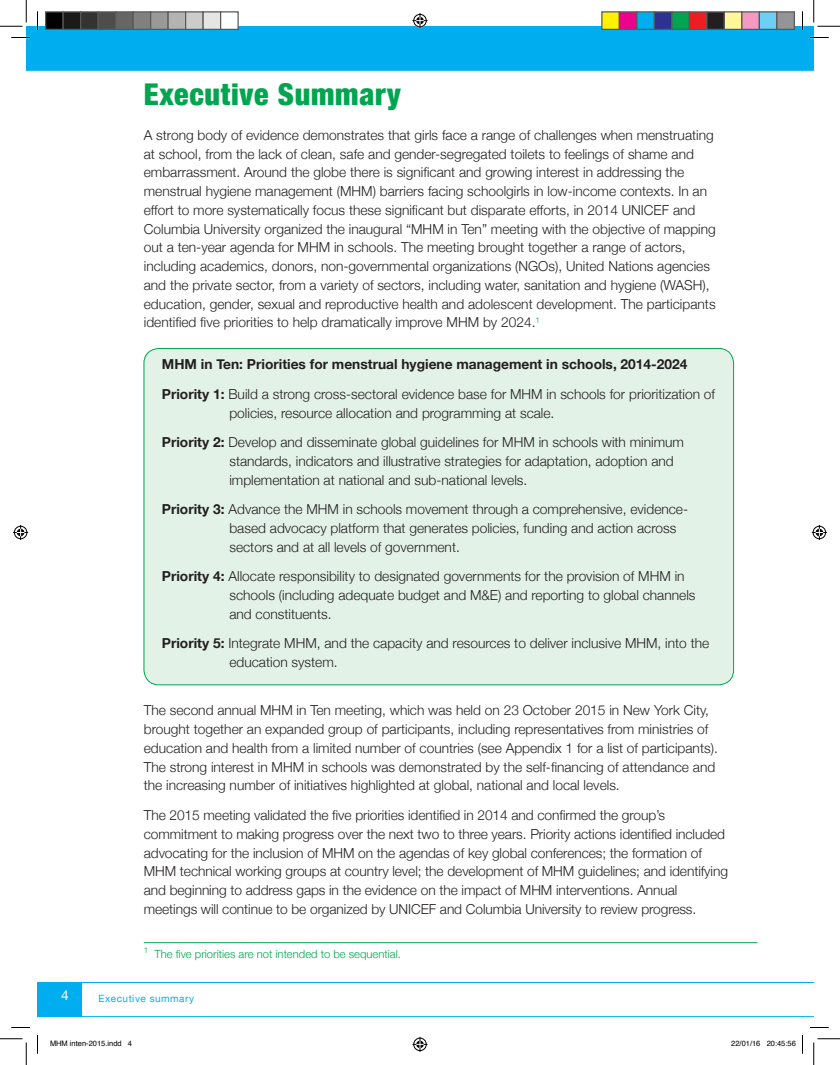
<style>
.page{position:relative;width:840px;height:1065px;background:#fff}
.page>*{position:absolute;margin:0;border:0;box-sizing:border-box;transform-origin:0 0}
.t1{font:900 condensed 30px "Helvetica Neue";letter-spacing:.025em;color:#00a54f}
.t2{font:300 13.75px/18.8px "Helvetica Neue";color:#231f20}
.t3{font:700 13.75px/29.5px "Helvetica Neue";color:#231f20}
.t4{font:13.75px "Helvetica Neue";color:#fff}
.t5{font:300 11.25px "Helvetica Neue";color:#00a54f}
.t6{font:10px "Helvetica Neue";letter-spacing:.05em;color:#00aeef}
.t7{font:7.5px "Helvetica";color:#000}
.s1{font-weight:300}
.s2{font-weight:700}
</style>
<div class="page">
<hr style="left:26px;top:70px;width:776px;height:1px;background:#00aeef">
<div style="left:26px;top:26px;width:776px;height:43px;background:#00aeef"></div>
<svg style="left:37px;top:982px;width:777px;height:35px"></svg>
<svg style="left:802px;top:70px;width:12px;height:1px"></svg>
<div style="left:802px;top:26px;width:12px;height:43px;background:#00aeef"></div>
<div style="left:144px;top:348px;width:590px;height:337px;background:#e3f2e7"></div>
<hr style="left:144px;top:942px;width:614px;height:1px;background:#00a54f">
<svg style="left:11px;top:37px;width:19px;height:1px"></svg>
<svg style="left:810px;top:37px;width:19px;height:1px"></svg>
<svg style="left:11px;top:1027px;width:19px;height:1px"></svg>
<svg style="left:810px;top:1027px;width:19px;height:1px"></svg>
<svg style="left:37px;top:11px;width:1px;height:19px"></svg>
<svg style="left:37px;top:1035px;width:1px;height:19px"></svg>
<svg style="left:802px;top:11px;width:1px;height:19px"></svg>
<svg style="left:802px;top:1035px;width:1px;height:19px"></svg>
<svg style="left:0;top:0;width:27px;height:27px"></svg>
<svg style="left:0;top:1039px;width:27px;height:26px"></svg>
<svg style="left:814px;top:0;width:26px;height:27px"></svg>
<svg style="left:814px;top:1039px;width:26px;height:26px"></svg>
<svg style="left:412px;top:13px;width:16px;height:15px"></svg>
<svg style="left:412px;top:1037px;width:16px;height:15px"></svg>
<svg style="left:13px;top:525px;width:15px;height:15px"></svg>
<svg style="left:812px;top:525px;width:15px;height:15px"></svg>
<div style="left:46px;top:12px;width:17px;height:17px;background:#000"></div>
<div style="left:45px;top:11px;width:19px;height:19px;border:1px solid #595959"></div>
<div style="left:63px;top:12px;width:18px;height:17px;background:#1a1a1a"></div>
<div style="left:62px;top:11px;width:19px;height:19px;border:1px solid #595959"></div>
<div style="left:81px;top:12px;width:17px;height:17px;background:#333"></div>
<div style="left:80px;top:11px;width:19px;height:19px;border:1px solid #595959"></div>
<div style="left:98px;top:12px;width:18px;height:17px;background:#4d4d4d"></div>
<div style="left:98px;top:11px;width:18px;height:19px;border:1px solid #595959"></div>
<div style="left:116px;top:12px;width:17px;height:17px;background:#666"></div>
<div style="left:115px;top:11px;width:19px;height:19px;border:1px solid #595959"></div>
<div style="left:133px;top:12px;width:18px;height:17px;background:#808080"></div>
<div style="left:132px;top:11px;width:19px;height:19px;border:1px solid #595959"></div>
<div style="left:151px;top:12px;width:17px;height:17px;background:#999"></div>
<div style="left:150px;top:11px;width:19px;height:19px;border:1px solid #595959"></div>
<div style="left:168px;top:12px;width:18px;height:17px;background:#b3b3b3"></div>
<div style="left:168px;top:11px;width:18px;height:19px;border:1px solid #595959"></div>
<div style="left:186px;top:12px;width:17px;height:17px;background:#ccc"></div>
<div style="left:185px;top:11px;width:19px;height:19px;border:1px solid #595959"></div>
<div style="left:203px;top:12px;width:18px;height:17px;background:#e5e5e5"></div>
<div style="left:202px;top:11px;width:19px;height:19px;border:1px solid #595959"></div>
<div style="left:221px;top:12px;width:17px;height:17px;background:#fff"></div>
<div style="left:220px;top:11px;width:19px;height:19px;border:1px solid #595959"></div>
<div style="left:602px;top:12px;width:17px;height:17px;background:#fff101"></div>
<div style="left:601px;top:11px;width:19px;height:19px;border:1px solid #595959"></div>
<div style="left:619px;top:12px;width:18px;height:17px;background:#ed028c"></div>
<div style="left:619px;top:11px;width:19px;height:19px;border:1px solid #595959"></div>
<div style="left:637px;top:12px;width:17px;height:17px;background:#00aeef"></div>
<div style="left:636px;top:11px;width:19px;height:19px;border:1px solid #595959"></div>
<div style="left:654px;top:12px;width:18px;height:17px;background:#2e3092"></div>
<div style="left:654px;top:11px;width:18px;height:19px;border:1px solid #595959"></div>
<div style="left:672px;top:12px;width:17px;height:17px;background:#00a54f"></div>
<div style="left:671px;top:11px;width:19px;height:19px;border:1px solid #595959"></div>
<div style="left:689px;top:12px;width:18px;height:17px;background:#ee1d23"></div>
<div style="left:689px;top:11px;width:19px;height:19px;border:1px solid #595959"></div>
<div style="left:707px;top:12px;width:17px;height:17px;background:#231f20"></div>
<div style="left:706px;top:11px;width:19px;height:19px;border:1px solid #595959"></div>
<div style="left:724px;top:12px;width:18px;height:17px;background:#fff79a"></div>
<div style="left:724px;top:11px;width:18px;height:19px;border:1px solid #595959"></div>
<div style="left:742px;top:12px;width:17px;height:17px;background:#f499c2"></div>
<div style="left:741px;top:11px;width:19px;height:19px;border:1px solid #595959"></div>
<div style="left:759px;top:12px;width:18px;height:17px;background:#6bcff6"></div>
<div style="left:759px;top:11px;width:19px;height:19px;border:1px solid #595959"></div>
<div style="left:777px;top:12px;width:17px;height:17px;background:#939598"></div>
<div style="left:776px;top:11px;width:19px;height:19px;border:1px solid #595959"></div>
<h1 class="t1" style="left:144px;top:76px;width:259px">Executive Summary</h1>
<p class="t2" style="left:144px;top:125px;width:574px">A strong body of evidence demonstrates that girls face a range of challenges when menstruating at school, from the lack of clean, safe and gender-segregated toilets to feelings of shame and embarrassment. Around the globe there is significant and growing interest in addressing the menstrual hygiene management (MHM) barriers facing schoolgirls in low-income contexts. In an effort to more systematically focus these significant but disparate efforts, in 2014 UNICEF and Columbia University organized the inaugural “MHM in Ten” meeting with the objective of mapping out a ten-year agenda for MHM in schools. The meeting brought together a range of actors, including academics, donors, non-governmental organizations (NGOs), United Nations agencies and the private sector, from a variety of sectors, including water, sanitation and hygiene (WASH), education, gender, sexual and reproductive health and adolescent development. The participants identified five priorities to help dramatically improve MHM by 2024.<sup>1</sup></p>
<p class="t3" style="left:162px;top:349px;width:555px">MHM in Ten: Priorities for menstrual hygiene management in schools, 2014-2024<br>Priority 1: <span class="s1">Build a strong cross-sectoral evidence base for MHM in schools for prioritization of</span></p>
<p class="t2" style="left:162px;top:398px;width:524px;line-height:29.5px;text-indent:67px">policies, resource allocation and programming at scale.<br><span class="s2">Priority 2:</span> Develop and disseminate global guidelines for MHM in schools with minimum</p>
<p class="t2" style="left:229px;top:451px;width:446px">standards, indicators and illustrative strategies for adaptation, adoption and implementation at national and sub-national levels.</p>
<p class="t2" style="left:229px;top:500px;width:460px;text-indent:-67px"><span class="s2">Priority 3:</span> Advance the MHM in schools movement through a comprehensive, evidence&shy;based advocacy platform that generates policies, funding and action across sectors and at all levels of government.</p>
<p class="t2" style="left:229px;top:567px;width:468px;text-indent:-67px"><span class="s2">Priority 4:</span> Allocate responsibility to designated governments for the provision of MHM in schools (including adequate budget and M&amp;E) and reporting to global channels and constituents.</p>
<p class="t2" style="left:229px;top:634px;width:481px;text-indent:-68px"><span class="s2">Priority 5:</span> Integrate MHM, and the capacity and resources to deliver inclusive MHM, into the education system.</p>
<p class="t2" style="left:144px;top:701px;width:576px">The second annual MHM in Ten meeting, which was held on 23 October 2015 in New York City, brought together an expanded group of participants, including representatives from ministries of education and health from a limited number of countries (see Appendix 1 for a list of participants).<br>The strong interest in MHM in schools was demonstrated by the self-financing of attendance and the increasing number of initiatives highlighted at global, national and local levels.</p>
<p class="t2" style="left:144px;top:805px;width:586px">The 2015 meeting validated the five priorities identified in 2014 and confirmed the group’s commitment to making progress over the next two to three years. Priority actions identified included advocating for the inclusion of MHM on the agendas of key global conferences; the formation of MHM technical working groups at country level; the development of MHM guidelines; and identifying and beginning to address gaps in the evidence on the impact of MHM interventions. Annual meetings will continue to be organized by UNICEF and Columbia University to review progress.</p>
<p class="t5" style="left:144px;top:947px;width:259px"><sup>1</sup> The five priorities are not intended to be sequential.</p>
<p class="t4" style="left:61px;top:987px;width:9px">4</p>
<p class="t6" style="left:99px;top:993px;width:97px">Executive summary</p>
<p class="t7" style="left:50px;top:1038px;width:84px">MHM inten-2015.indd 4</p>
<p class="t7" style="left:731px;top:1038px;width:66px">22/01/16 20:45:56</p>
</div>
